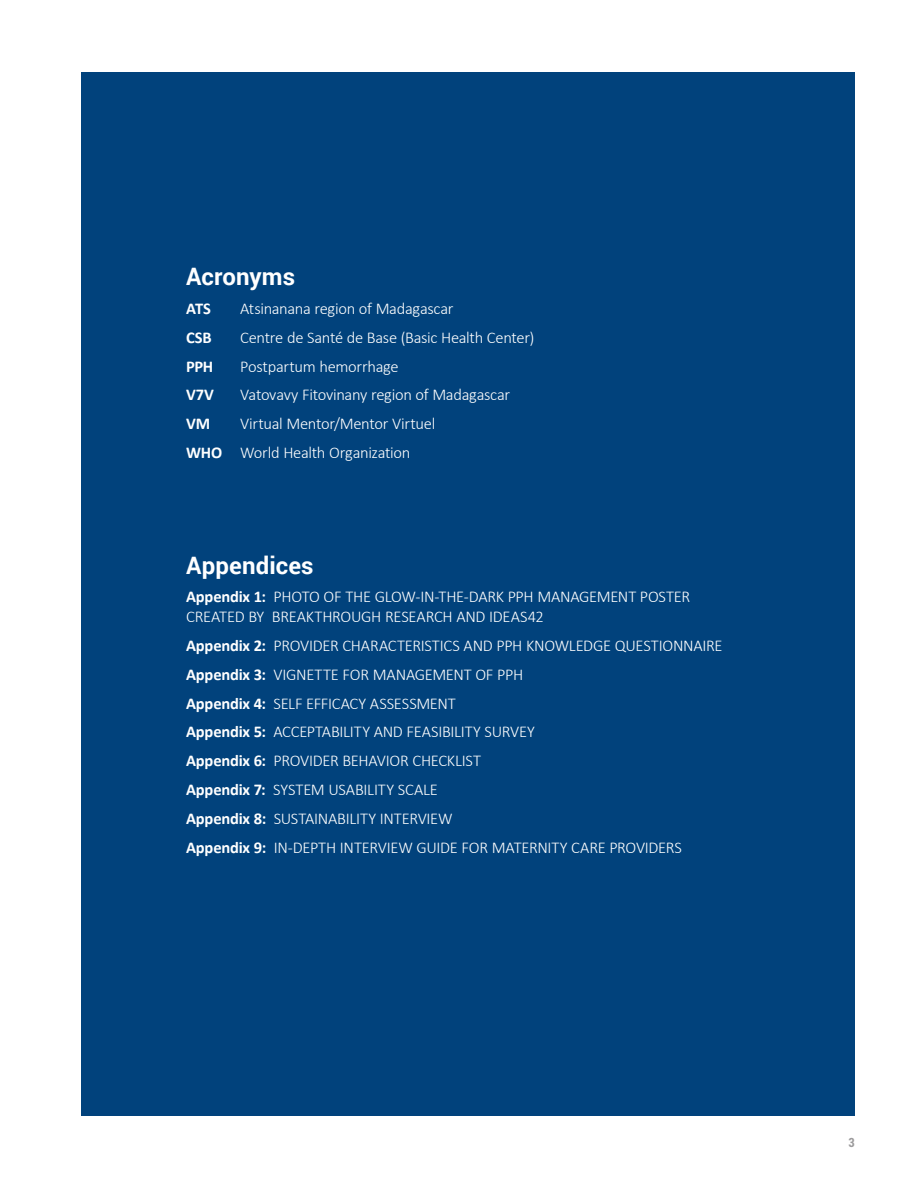
<style>
.page{position:relative;width:918px;height:1188px;background:#fff}
.page>*{position:absolute;margin:0;border:0;box-sizing:border-box;transform-origin:0 0}
.H1_SECTION_SUBHEAD{font:700 24px "Roboto";letter-spacing:.005em;color:#fff}
.TABLE_-_CONTENT_LEFT{font:300 16.5px/19.8px "Calibri";letter-spacing:-.02em;color:#fff}
.TABLE_-_CONTENT_LEFT-2{font:700 16.5px "Calibri";letter-spacing:-.01em;color:#fff}
.t1{font:700 12.75px "Roboto Condensed";color:#9c9b9c}
.s1{font-weight:700}
</style>
<div class="page">
<div style="left:81px;top:72px;width:774px;height:1044px;background:#01427c"></div>
<p class="H1_SECTION_SUBHEAD" style="left:186px;top:260px;width:110px">Acronyms</p>
<p class="TABLE_-_CONTENT_LEFT-2" style="left:186px;top:297px;width:26px">ATS</p>
<p class="TABLE_-_CONTENT_LEFT" style="left:240px;top:299px;width:215px">Atsinanana region of Madagascar</p>
<p class="TABLE_-_CONTENT_LEFT-2" style="left:186px;top:326px;width:27px">CSB</p>
<p class="TABLE_-_CONTENT_LEFT" style="left:240px;top:327px;width:296px">Centre de Santé de Base (Basic Health Center)</p>
<p class="TABLE_-_CONTENT_LEFT-2" style="left:186px;top:355px;width:29px">PPH</p>
<p class="TABLE_-_CONTENT_LEFT" style="left:240px;top:356px;width:160px">Postpartum hemorrhage</p>
<p class="TABLE_-_CONTENT_LEFT-2" style="left:186px;top:383px;width:29px">V7V</p>
<p class="TABLE_-_CONTENT_LEFT" style="left:240px;top:385px;width:272px">Vatovavy Fitovinany region of Madagascar</p>
<p class="TABLE_-_CONTENT_LEFT-2" style="left:186px;top:412px;width:25px">VM</p>
<p class="TABLE_-_CONTENT_LEFT" style="left:240px;top:414px;width:197px">Virtual Mentor/Mentor Virtuel</p>
<p class="TABLE_-_CONTENT_LEFT" style="left:186px;top:443px;width:226px"><span class="s1">WHO</span> World Health Organization</p>
<p class="H1_SECTION_SUBHEAD" style="left:186px;top:548px;width:129px">Appendices</p>
<p class="TABLE_-_CONTENT_LEFT" style="left:186px;top:587px;width:506px"><span class="s1">Appendix 1:</span> PHOTO OF THE GLOW-IN-THE-DARK PPH MANAGEMENT POSTER<br>CREATED BY BREAKTHROUGH RESEARCH AND IDEAS42</p>
<p class="TABLE_-_CONTENT_LEFT" style="left:186px;top:635px;width:538px"><span class="s1">Appendix 2:</span> PROVIDER CHARACTERISTICS AND PPH KNOWLEDGE QUESTIONNAIRE</p>
<p class="TABLE_-_CONTENT_LEFT" style="left:186px;top:664px;width:339px"><span class="s1">Appendix 3:</span> VIGNETTE FOR MANAGEMENT OF PPH</p>
<p class="TABLE_-_CONTENT_LEFT" style="left:186px;top:693px;width:271px"><span class="s1">Appendix 4:</span> SELF EFFICACY ASSESSMENT</p>
<p class="TABLE_-_CONTENT_LEFT" style="left:186px;top:722px;width:350px"><span class="s1">Appendix 5:</span> ACCEPTABILITY AND FEASIBILITY SURVEY</p>
<p class="TABLE_-_CONTENT_LEFT" style="left:186px;top:751px;width:296px"><span class="s1">Appendix 6:</span> PROVIDER BEHAVIOR CHECKLIST</p>
<p class="TABLE_-_CONTENT_LEFT" style="left:186px;top:779px;width:253px"><span class="s1">Appendix 7:</span> SYSTEM USABILITY SCALE</p>
<p class="TABLE_-_CONTENT_LEFT" style="left:186px;top:808px;width:268px"><span class="s1">Appendix 8:</span> SUSTAINABILITY INTERVIEW</p>
<p class="TABLE_-_CONTENT_LEFT" style="left:186px;top:837px;width:497px"><span class="s1">Appendix 9:</span> IN-DEPTH INTERVIEW GUIDE FOR MATERNITY CARE PROVIDERS</p>
<p class="t1" style="left:849px;top:1133px;width:8px">3</p>
</div>
